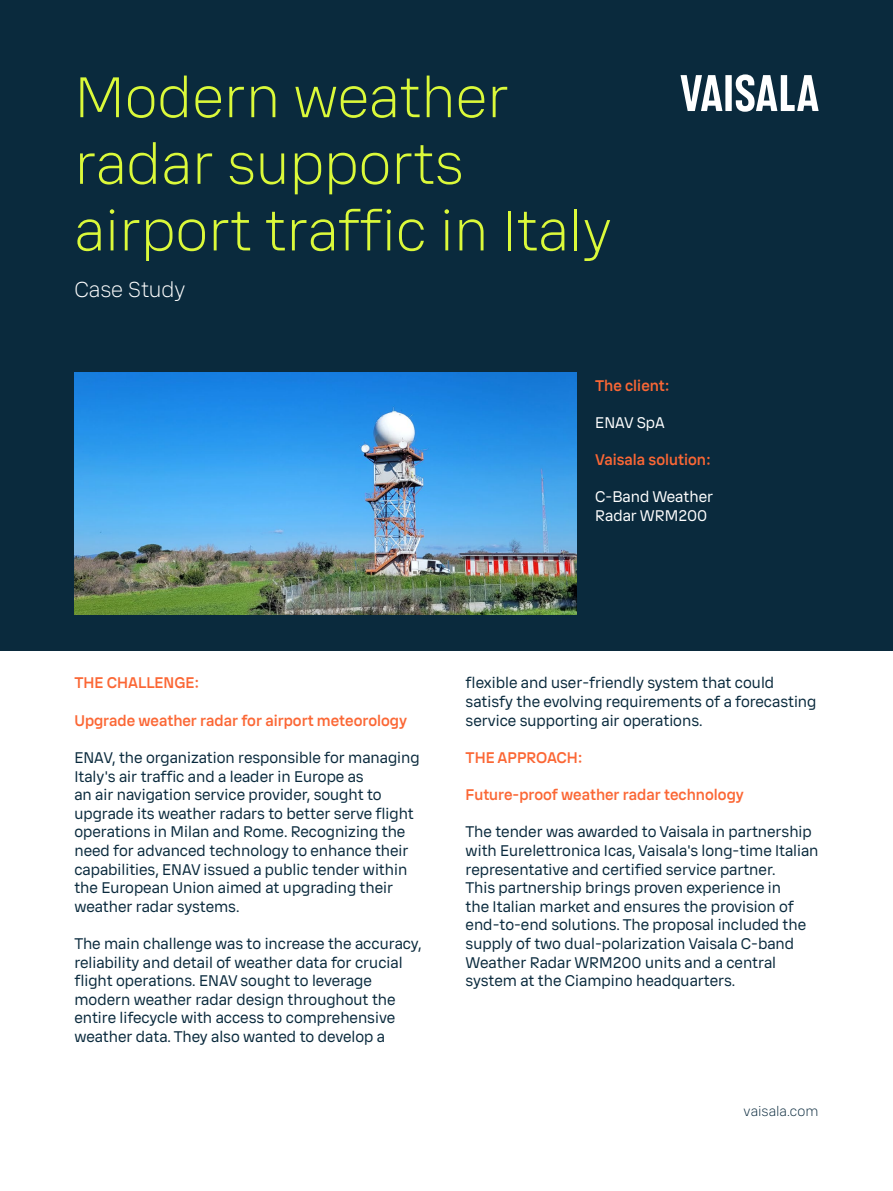
<style>
.page{position:relative;width:893px;height:1191px;background:#fff}
.page>*{position:absolute;margin:0;border:0;box-sizing:border-box;transform-origin:0 0}
.t1{font:300 55.5px/66.6px "Vaisala Sans";color:#dbf93a}
.t2{font:300 21px "Vaisala Sans";letter-spacing:-.005em;color:#fff}
.t3{font:15px/18.6px "Vaisala Sans";color:#0a2a3d}
.t4{font:500 15px "Vaisala Sans";color:#fb6735}
.t5{font:15px/18.6px "Vaisala Sans";color:#fff}
.t6{font:300 13.5px "Vaisala Sans";color:#0a2a3d}
</style>
<div class="page">
<div style="left:0;top:0;width:893px;height:650px;background:#0a2a3d"></div>
<svg style="left:681px;top:75px;width:41px;height:36px"></svg>
<div style="left:725px;top:75px;width:7px;height:36px;background:#fff"></div>
<svg style="left:736px;top:74px;width:83px;height:38px"></svg>
<img style="left:74px;top:372px;width:503px;height:242px">
<h1 class="t1" style="left:74px;top:62px;width:539px">Modern weather radar supports airport traffic in Italy</h1>
<h2 class="t2" style="left:74px;top:275px;width:112px">Case Study</h2>
<p class="t4" style="left:595px;top:375px;width:76px">The client:</p>
<p class="t5" style="left:595px;top:413px;width:71px">ENAV SpA</p>
<p class="t4" style="left:595px;top:449px;width:117px">Vaisala solution:</p>
<p class="t5" style="left:595px;top:487px;width:119px">C-Band Weather<br>Radar WRM200</p>
<p class="t4" style="left:74px;top:673px;width:127px">THE CHALLENGE:</p>
<p class="t4" style="left:74px;top:710px;width:334px">Upgrade weather radar for airport meteorology</p>
<p class="t3" style="left:74px;top:747px;width:347px">ENAV, the organization responsible for managing Italy's air traffic and a leader in Europe as<br>an air navigation service provider, sought to upgrade its weather radars to better serve flight operations in Milan and Rome. Recognizing the need for advanced technology to enhance their capabilities, ENAV issued a public tender within the European Union aimed at upgrading their weather radar systems.</p>
<p class="t3" style="left:74px;top:933px;width:349px">The main challenge was to increase the accuracy, reliability and detail of weather data for crucial flight operations. ENAV sought to leverage modern weather radar design throughout the entire lifecycle with access to comprehensive weather data. They also wanted to develop a</p>
<p class="t3" style="left:466px;top:673px;width:352px">flexible and user-friendly system that could satisfy the evolving requirements of a forecasting service supporting air operations.</p>
<p class="t4" style="left:466px;top:747px;width:119px">THE APPROACH:</p>
<p class="t4" style="left:466px;top:784px;width:280px">Future-proof weather radar technology</p>
<p class="t3" style="left:466px;top:822px;width:354px">The tender was awarded to Vaisala in partnership with Eurelettronica Icas, Vaisala's long-time Italian representative and certified service partner.<br>This partnership brings proven experience in<br>the Italian market and ensures the provision of end-to-end solutions. The proposal included the supply of two dual-polarization Vaisala C-band Weather Radar WRM200 units and a central system at the Ciampino headquarters.</p>
<p class="t6" style="left:744px;top:1102px;width:76px">vaisala.com</p>
</div>
